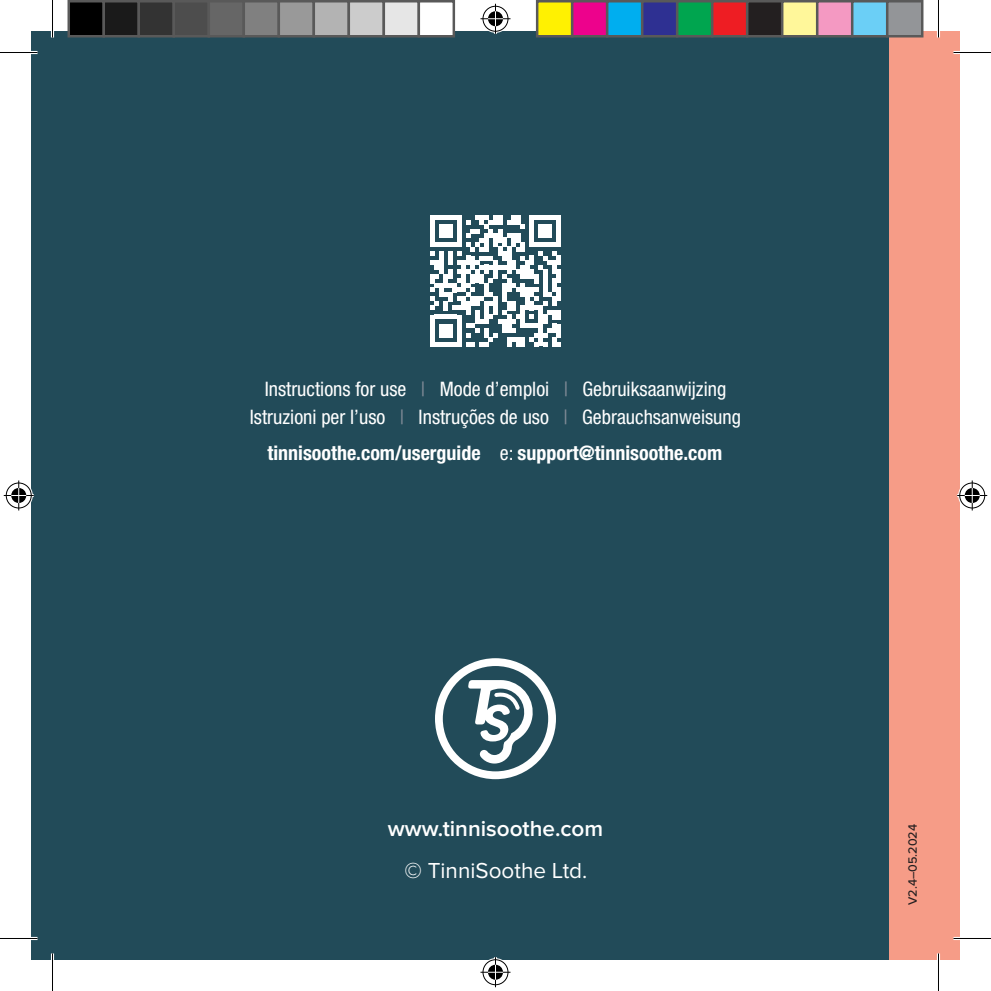
<style>
.page{position:relative;width:991px;height:991px;background:#fff}
.page>*{position:absolute;margin:0;border:0;box-sizing:border-box;transform-origin:0 0}
.t1{font:600 22.5px "Proxima Nova";color:#fff}
.t2{font:22.5px "Proxima Nova";color:#fff}
.t3{font:condensed 20px/28.8px "Helvetica Neue LT Std";color:#fff;text-align:center}
.t4{font:700 condensed 20px "Helvetica Neue LT Std";color:#fff}
.t5{font:500 12.5px "Proxima Nova";color:#231f20}
.s1{color:#828c98}
.s2{font-weight:400}
</style>
<div class="page">
<div style="left:31px;top:31px;width:929px;height:929px;background:#224b59"></div>
<svg style="left:435px;top:658px;width:121px;height:121px"></svg>
<div style="left:889px;top:31px;width:71px;height:929px;background:#f69c87"></div>
<svg style="left:430px;top:215px;width:131px;height:131px"></svg>
<hr style="left:0;top:51px;width:38px;height:3px;background:#fff">
<hr style="left:953px;top:51px;width:38px;height:3px;background:#fff">
<hr style="left:0;top:937px;width:38px;height:3px;background:#fff">
<hr style="left:953px;top:937px;width:38px;height:3px;background:#fff">
<hr style="left:51px;top:0;width:3px;height:38px;background:#fff">
<hr style="left:51px;top:953px;width:3px;height:38px;background:#fff">
<hr style="left:937px;top:0;width:3px;height:38px;background:#fff">
<hr style="left:937px;top:953px;width:3px;height:38px;background:#fff">
<hr style="left:0;top:52px;width:38px;height:1px;background:#000">
<hr style="left:953px;top:52px;width:38px;height:1px;background:#000">
<hr style="left:0;top:938px;width:38px;height:1px;background:#000">
<hr style="left:953px;top:938px;width:38px;height:1px;background:#000">
<hr style="left:52px;top:0;width:1px;height:38px;background:#000">
<hr style="left:52px;top:953px;width:1px;height:38px;background:#000">
<hr style="left:938px;top:0;width:1px;height:38px;background:#000">
<hr style="left:938px;top:953px;width:1px;height:38px;background:#000">
<div style="left:481px;top:5px;width:28px;height:28px;border:3px solid #fff;border-radius:50%"></div>
<hr style="left:480px;top:17px;width:30px;height:3px;background:#fff">
<hr style="left:494px;top:4px;width:3px;height:30px;background:#fff">
<div style="left:486px;top:10px;width:18px;height:18px;border:3px solid #fff;border-radius:50%"></div>
<div style="left:483px;top:6px;width:25px;height:26px;border:1px solid #000;border-radius:50%"></div>
<hr style="left:480px;top:18px;width:30px;height:1px;background:#000">
<hr style="left:495px;top:4px;width:1px;height:30px;background:#000">
<svg style="left:488px;top:11px;width:15px;height:15px"></svg>
<div style="left:481px;top:958px;width:28px;height:28px;border:3px solid #fff;border-radius:50%"></div>
<hr style="left:480px;top:971px;width:30px;height:3px;background:#fff">
<hr style="left:494px;top:957px;width:3px;height:30px;background:#fff">
<div style="left:486px;top:963px;width:18px;height:18px;border:3px solid #fff;border-radius:50%"></div>
<div style="left:483px;top:959px;width:25px;height:26px;border:1px solid #000;border-radius:50%"></div>
<hr style="left:480px;top:972px;width:30px;height:1px;background:#000">
<hr style="left:495px;top:957px;width:1px;height:30px;background:#000">
<svg style="left:488px;top:965px;width:15px;height:15px"></svg>
<div style="left:5px;top:481px;width:28px;height:28px;border:3px solid #fff;border-radius:50%"></div>
<hr style="left:4px;top:494px;width:30px;height:3px;background:#fff">
<hr style="left:17px;top:480px;width:3px;height:30px;background:#fff">
<div style="left:10px;top:486px;width:18px;height:18px;border:3px solid #fff;border-radius:50%"></div>
<div style="left:6px;top:483px;width:26px;height:25px;border:1px solid #000;border-radius:50%"></div>
<hr style="left:4px;top:495px;width:30px;height:1px;background:#000">
<hr style="left:18px;top:480px;width:1px;height:30px;background:#000">
<svg style="left:11px;top:488px;width:15px;height:15px"></svg>
<div style="left:958px;top:481px;width:28px;height:28px;border:3px solid #fff;border-radius:50%"></div>
<hr style="left:957px;top:494px;width:30px;height:3px;background:#fff">
<hr style="left:971px;top:480px;width:3px;height:30px;background:#fff">
<div style="left:963px;top:486px;width:18px;height:18px;border:3px solid #fff;border-radius:50%"></div>
<div style="left:959px;top:483px;width:26px;height:25px;border:1px solid #000;border-radius:50%"></div>
<hr style="left:957px;top:495px;width:30px;height:1px;background:#000">
<hr style="left:972px;top:480px;width:1px;height:30px;background:#000">
<svg style="left:965px;top:488px;width:15px;height:15px"></svg>
<div style="left:69px;top:1px;width:35px;height:35px;background:#000"></div>
<div style="left:68px;top:0;width:37px;height:38px;border:2px solid #595959"></div>
<div style="left:104px;top:1px;width:35px;height:35px;background:#1a1a1a"></div>
<div style="left:102px;top:0;width:38px;height:38px;border:2px solid #595959"></div>
<div style="left:139px;top:1px;width:35px;height:35px;background:#333"></div>
<div style="left:138px;top:0;width:37px;height:38px;border:2px solid #595959"></div>
<div style="left:174px;top:1px;width:35px;height:35px;background:#4d4d4d"></div>
<div style="left:172px;top:0;width:38px;height:38px;border:2px solid #595959"></div>
<div style="left:209px;top:1px;width:35px;height:35px;background:#666"></div>
<div style="left:208px;top:0;width:37px;height:38px;border:2px solid #595959"></div>
<div style="left:244px;top:1px;width:35px;height:35px;background:#808080"></div>
<div style="left:242px;top:0;width:38px;height:38px;border:2px solid #595959"></div>
<div style="left:279px;top:1px;width:35px;height:35px;background:#999"></div>
<div style="left:278px;top:0;width:37px;height:38px;border:2px solid #595959"></div>
<div style="left:314px;top:1px;width:35px;height:35px;background:#b3b3b3"></div>
<div style="left:312px;top:0;width:38px;height:38px;border:2px solid #595959"></div>
<div style="left:349px;top:1px;width:35px;height:35px;background:#ccc"></div>
<div style="left:348px;top:0;width:37px;height:38px;border:2px solid #595959"></div>
<div style="left:384px;top:1px;width:35px;height:35px;background:#e6e6e6"></div>
<div style="left:382px;top:0;width:38px;height:38px;border:2px solid #595959"></div>
<div style="left:419px;top:1px;width:35px;height:35px;background:#fff"></div>
<div style="left:418px;top:0;width:37px;height:38px;border:2px solid #595959"></div>
<div style="left:537px;top:1px;width:35px;height:35px;background:#fff101"></div>
<div style="left:536px;top:0;width:37px;height:38px;border:2px solid #595959"></div>
<div style="left:572px;top:1px;width:35px;height:35px;background:#ed028c"></div>
<div style="left:571px;top:0;width:37px;height:38px;border:2px solid #595959"></div>
<div style="left:607px;top:1px;width:35px;height:35px;background:#00aeef"></div>
<div style="left:606px;top:0;width:37px;height:38px;border:2px solid #595959"></div>
<div style="left:642px;top:1px;width:35px;height:35px;background:#2e3092"></div>
<div style="left:641px;top:0;width:37px;height:38px;border:2px solid #595959"></div>
<div style="left:677px;top:1px;width:35px;height:35px;background:#00a54f"></div>
<div style="left:676px;top:0;width:37px;height:38px;border:2px solid #595959"></div>
<div style="left:712px;top:1px;width:35px;height:35px;background:#ee1d23"></div>
<div style="left:711px;top:0;width:37px;height:38px;border:2px solid #595959"></div>
<div style="left:747px;top:1px;width:35px;height:35px;background:#231f20"></div>
<div style="left:746px;top:0;width:37px;height:38px;border:2px solid #595959"></div>
<div style="left:782px;top:1px;width:35px;height:35px;background:#fff79a"></div>
<div style="left:781px;top:0;width:37px;height:38px;border:2px solid #595959"></div>
<div style="left:817px;top:1px;width:35px;height:35px;background:#f499c2"></div>
<div style="left:816px;top:0;width:37px;height:38px;border:2px solid #595959"></div>
<div style="left:852px;top:1px;width:35px;height:35px;background:#6bcff6"></div>
<div style="left:851px;top:0;width:37px;height:38px;border:2px solid #595959"></div>
<div style="left:887px;top:1px;width:35px;height:35px;background:#939598"></div>
<div style="left:886px;top:0;width:37px;height:38px;border:2px solid #595959"></div>
<p class="t3" style="left:250px;top:374px;width:493px">Instructions for use <span class="s1">|</span> Mode d’emploi <span class="s1">|</span> Gebruiksaanwijzing<br>Istruzioni per l’uso <span class="s1">|</span> Instruções de uso <span class="s1">|</span> Gebrauchsanweisung</p>
<p class="t4" style="left:267px;top:441px;width:456px">tinnisoothe.com/userguide <span class="s2">e:</span> support@tinnisoothe.com</p>
<p class="t1" style="left:388px;top:815px;width:217px">www.tinnisoothe.com</p>
<p class="t5" style="left:903px;top:905px;width:82px;rotate:-90deg">V2.4–05.2024</p>
<p class="t2" style="left:404px;top:857px;width:184px">© TinniSoothe Ltd.</p>
</div>
